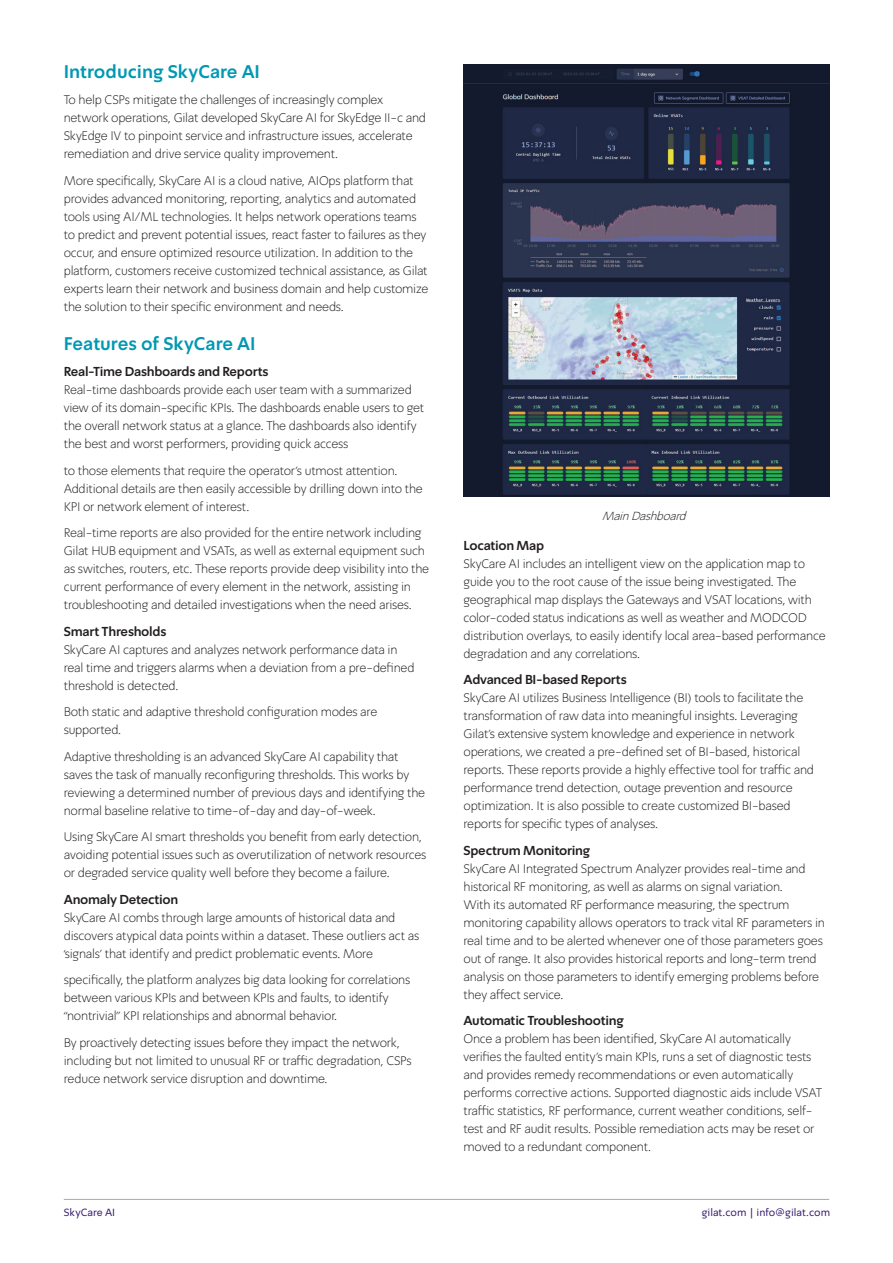
<style>
.page{position:relative;width:893px;height:1263px;background:#fff}
.page>*{position:absolute;margin:0;border:0;box-sizing:border-box;transform-origin:0 0}
.t1{font:700 18px "Simpler Pro";color:#0098b3}
.t2{font:300 12.75px/18px "Simpler Pro";letter-spacing:-.02em;color:#231f20}
.t3{font:italic 300 12px "Simpler Pro";color:#231f20}
.t4{font:10.5px "Simpler Pro";color:#331a6f}
.s1{font-weight:700}
</style>
<div class="page">
<img style="left:464px;top:64px;width:365px;height:432px">
<hr style="left:64px;top:1199px;width:765px;height:1px;background:#a8a9ad">
<p class="t1" style="left:64px;top:60px;width:198px">Introducing SkyCare AI</p>
<p class="t2" style="left:64px;top:91px;width:364px">To help CSPs mitigate the challenges of increasingly complex network operations, Gilat developed SkyCare AI for SkyEdge c-I I and SkyEdge IV to pinpoint service and infrastructure issues, accelerate remediation and drive service quality improvement.</p>
<p class="t2" style="left:64px;top:171px;width:366px">More specifically, SkyCare AI is a cloud native, AIOps platform that provides advanced monitoring, reporting, analytics and automated tools using AI/ML technologies It. helps network operations teams to predict and prevent potential issues, react faster to failures as they occur, and ensure optimized resource utilization In. addition to the platform, customers receive customized technical assistance, as Gilat experts learn their network and business domain and help customize the solution to their specific environment and needs.</p>
<p class="t1" style="left:64px;top:332px;width:193px">Features of SkyCare AI</p>
<p class="t2" style="left:64px;top:363px;width:362px"><span class="s1">Real-Time Dashboards and Reports<br></span>Real-time dashboards provide each user team with a summarized view of its domain-specific KPIs. The dashboards enable users to get the overall network status at a glance. The dashboards also identify the best and worst performers, providing quick access</p>
<p class="t2" style="left:64px;top:461px;width:361px">to those elements that require the operator s’ utmost attention.<br>Additional details are then easily accessible by drilling down into the<br>KPI or network element of interest.</p>
<p class="t2" style="left:64px;top:524px;width:367px">Real-time reports are also provided for the entire network including Gilat HUB equipment and VSATs, as well as external equipment such as switches, routers, etc. These reports provide deep visibility into the current performance of every element in the network, assisting in troubleshooting and detailed investigations when the need arises.</p>
<p class="t2" style="left:64px;top:622px;width:352px"><span class="s1">Smart Thresholds<br></span>SkyCare AI captures and analyzes network performance data in real time and triggers alarms when a deviation from a pre-defined threshold is detected.</p>
<p class="t2" style="left:64px;top:703px;width:315px">Both static and adaptive threshold configuration modes are supported.</p>
<p class="t2" style="left:64px;top:747px;width:363px">Adaptive thresholding is an advanced SkyCare AI capability that saves the task of manually reconfiguring thresholds. This works by reviewing a determined number of previous days and identifying the normal baseline relative to time-of-day and day-of-week.</p>
<p class="t2" style="left:64px;top:828px;width:364px">Using SkyCare AI smart thresholds you benefit from early detection, avoiding potential issues such as overutilization of network resources or degraded service quality well before they become a failure.</p>
<p class="t2" style="left:64px;top:890px;width:357px"><span class="s1">Anomaly Detection<br></span>SkyCare AI combs through large amounts of historical data and discovers atypical data points within a dataset. These outliers act as ‘signals’ that identify and predict problematic events. More</p>
<p class="t2" style="left:64px;top:971px;width:348px">specifically, the platform analyzes big data looking for correlations between various KPIs and between KPIs and faults to, identify “nontrivial” KPI relationships and abnormal behavior.</p>
<p class="t2" style="left:64px;top:1033px;width:350px">By proactively detecting issues before they impact the network, including but not limited to unusual RF or traffic degradation, CSPs reduce network service disruption and downtime.</p>
<p class="t4" style="left:64px;top:1206px;width:53px">SkyCare AI</p>
<p class="t3" style="left:602px;top:508px;width:89px">Main Dashboard</p>
<p class="t2" style="left:463px;top:536px;width:364px"><span class="s1">Location Map<br></span>SkyCare AI includes an intelligent view on the application map to guide you to the root cause of the issue being investigated. The geographical map displays the Gateways and VSAT locations, with color-coded status indications as well as weather and MODCOD distribution overlays to, easily identify local area-based performance degradation and any correlations.</p>
<p class="t2" style="left:463px;top:671px;width:352px"><span class="s1">Advanced BI-based Reports<br></span>SkyCare AI utilizes Business Intelligence (BI) tools to facilitate the transformation of raw data into meaningful insights. Leveraging Gilats’ extensive system knowledge and experience in network operations, we created a pre-defined set of BI-based, historical reports. These reports provide a highly effective tool for traffic and performance trend detection, outage prevention and resource optimization isIt. also possible to create customized BI-based reports for specific types of analyses.</p>
<p class="t2" style="left:463px;top:841px;width:363px"><span class="s1">Spectrum Monitoring<br></span>SkyCare AI Integrated Spectrum Analyzer provides real-time and historical RF monitoring, as well as alarms on signal variation.<br>With its automated RF performance measuring, the spectrum monitoring capability allows operators to track vital RF parameters in real time and to be alerted whenever one of those parameters goes out of range It. also provides historical reports and long-term trend analysis on those parameters to identify emerging problems before they affect service.</p>
<p class="t2" style="left:463px;top:1012px;width:360px"><span class="s1">Automatic Troubleshooting<br></span>Once a problem has been identified, SkyCare AI automatically verifies the faulted entitys’ main KPIs, runs a set of diagnostic tests and provides remedy recommendations or even automatically performs corrective actions. Supported diagnostic aids include VSAT</p>
<p class="t2" style="left:463px;top:1120px;width:353px">test and RF audit results. Possible remediation acts may be reset or</p>
<p class="t2" style="left:463px;top:1102px;width:351px">traffic statistics, RF performance, current weather conditions, self-</p>
<p class="t2" style="left:463px;top:1138px;width:189px">moved to a redundant component.</p>
<p class="t4" style="left:702px;top:1206px;width:130px">gilat.com | info@gilat.com</p>
</div>
